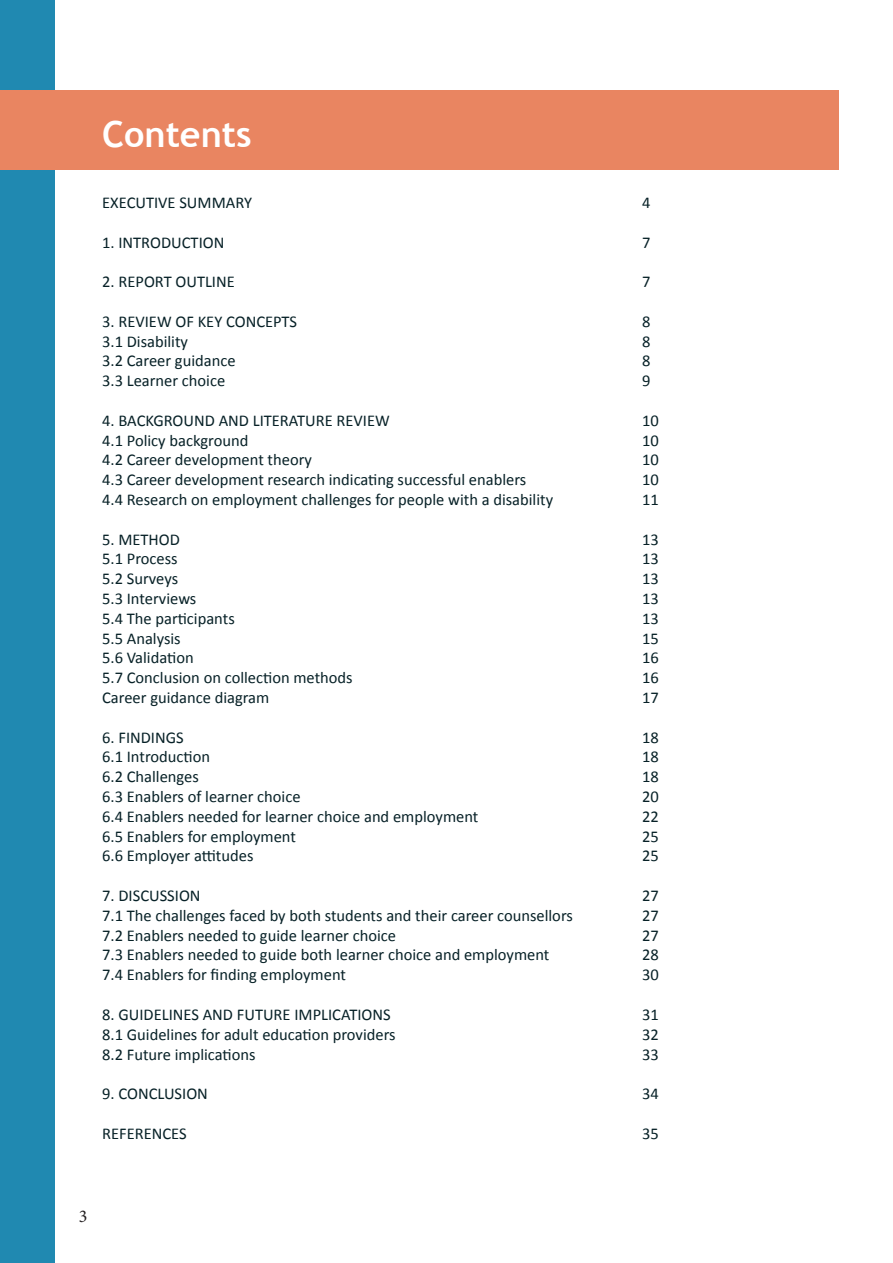
<style>
.page{position:relative;width:893px;height:1263px;background:#fff}
.page>*{position:absolute;margin:0;border:0;box-sizing:border-box;transform-origin:0 0}
.t1{font:700 36px "Trebuchet MS";color:#fff}
.t2{font:18px "Minion Pro";color:#231f20}
.t3{font:16.5px "Calibri";color:#072127}
</style>
<div class="page">
<div style="left:0;top:0;width:54px;height:1263px;background:#2089b1"></div>
<div style="left:0;top:90px;width:839px;height:80px;background:#e98561"></div>
<p class="t1" style="left:102px;top:111px;width:151px">Contents</p>
<p class="t3" style="left:102px;top:191px;width:151px">EXECUTIVE SUMMARY</p>
<p class="t3" style="left:642px;top:191px;width:10px">4</p>
<p class="t3" style="left:102px;top:231px;width:124px">1. INTRODUCTION</p>
<p class="t3" style="left:642px;top:231px;width:10px">7</p>
<p class="t3" style="left:102px;top:270px;width:134px">2. REPORT OUTLINE</p>
<p class="t3" style="left:642px;top:270px;width:10px">7</p>
<p class="t3" style="left:102px;top:310px;width:196px">3. REVIEW OF KEY CONCEPTS</p>
<p class="t3" style="left:642px;top:310px;width:10px">8</p>
<p class="t3" style="left:102px;top:330px;width:87px">3.1 Disability</p>
<p class="t3" style="left:642px;top:330px;width:10px">8</p>
<p class="t3" style="left:102px;top:349px;width:135px">3.2 Career guidance</p>
<p class="t3" style="left:642px;top:349px;width:10px">8</p>
<p class="t3" style="left:102px;top:369px;width:125px">3.3 Learner choice</p>
<p class="t3" style="left:642px;top:369px;width:10px">9</p>
<p class="t3" style="left:102px;top:409px;width:289px">4. BACKGROUND AND LITERATURE REVIEW</p>
<p class="t3" style="left:642px;top:409px;width:18px">10</p>
<p class="t3" style="left:102px;top:429px;width:148px">4.1 Policy background</p>
<p class="t3" style="left:642px;top:429px;width:18px">10</p>
<p class="t3" style="left:102px;top:448px;width:211px">4.2 Career development theory</p>
<p class="t3" style="left:642px;top:448px;width:18px">10</p>
<p class="t3" style="left:102px;top:468px;width:426px">4.3 Career development research indicating successful enablers</p>
<p class="t3" style="left:642px;top:468px;width:18px">10</p>
<p class="t3" style="left:102px;top:488px;width:452px">4.4 Research on employment challenges for people with a disability</p>
<p class="t3" style="left:642px;top:488px;width:18px">11</p>
<p class="t3" style="left:102px;top:528px;width:79px">5. METHOD</p>
<p class="t3" style="left:642px;top:528px;width:18px">13</p>
<p class="t3" style="left:102px;top:547px;width:77px">5.1 Process</p>
<p class="t3" style="left:642px;top:547px;width:18px">13</p>
<p class="t3" style="left:102px;top:567px;width:77px">5.2 Surveys</p>
<p class="t3" style="left:642px;top:567px;width:18px">13</p>
<p class="t3" style="left:102px;top:587px;width:96px">5.3 Interviews</p>
<p class="t3" style="left:642px;top:587px;width:18px">13</p>
<p class="t3" style="left:102px;top:607px;width:134px">5.4 The participants</p>
<p class="t3" style="left:642px;top:607px;width:18px">13</p>
<p class="t3" style="left:102px;top:627px;width:80px">5.5 Analysis</p>
<p class="t3" style="left:642px;top:627px;width:18px">15</p>
<p class="t3" style="left:102px;top:646px;width:93px">5.6 Validation</p>
<p class="t3" style="left:642px;top:646px;width:18px">16</p>
<p class="t3" style="left:102px;top:666px;width:252px">5.7 Conclusion on collection methods</p>
<p class="t3" style="left:642px;top:666px;width:18px">16</p>
<p class="t3" style="left:102px;top:686px;width:169px">Career guidance diagram</p>
<p class="t3" style="left:642px;top:686px;width:18px">17</p>
<p class="t3" style="left:102px;top:726px;width:83px">6. FINDINGS</p>
<p class="t3" style="left:642px;top:726px;width:18px">18</p>
<p class="t3" style="left:102px;top:745px;width:109px">6.1 Introduction</p>
<p class="t3" style="left:642px;top:745px;width:18px">18</p>
<p class="t3" style="left:102px;top:765px;width:98px">6.2 Challenges</p>
<p class="t3" style="left:642px;top:765px;width:18px">18</p>
<p class="t3" style="left:102px;top:785px;width:200px">6.3 Enablers of learner choice</p>
<p class="t3" style="left:642px;top:785px;width:18px">20</p>
<p class="t3" style="left:102px;top:805px;width:378px">6.4 Enablers needed for learner choice and employment</p>
<p class="t3" style="left:642px;top:805px;width:18px">22</p>
<p class="t3" style="left:102px;top:825px;width:195px">6.5 Enablers for employment</p>
<p class="t3" style="left:642px;top:825px;width:18px">25</p>
<p class="t3" style="left:102px;top:844px;width:153px">6.6 Employer attitudes</p>
<p class="t3" style="left:642px;top:844px;width:18px">25</p>
<p class="t3" style="left:102px;top:884px;width:100px">7. DISCUSSION</p>
<p class="t3" style="left:642px;top:884px;width:18px">27</p>
<p class="t3" style="left:102px;top:904px;width:472px">7.1 The challenges faced by both students and their career counsellors</p>
<p class="t3" style="left:642px;top:904px;width:18px">27</p>
<p class="t3" style="left:102px;top:924px;width:295px">7.2 Enablers needed to guide learner choice</p>
<p class="t3" style="left:642px;top:924px;width:18px">27</p>
<p class="t3" style="left:102px;top:943px;width:449px">7.3 Enablers needed to guide both learner choice and employment</p>
<p class="t3" style="left:642px;top:943px;width:18px">28</p>
<p class="t3" style="left:102px;top:963px;width:245px">7.4 Enablers for finding employment</p>
<p class="t3" style="left:642px;top:963px;width:18px">30</p>
<p class="t3" style="left:102px;top:1003px;width:290px">8. GUIDELINES AND FUTURE IMPLICATIONS</p>
<p class="t3" style="left:642px;top:1003px;width:18px">31</p>
<p class="t3" style="left:102px;top:1023px;width:295px">8.1 Guidelines for adult education providers</p>
<p class="t3" style="left:642px;top:1023px;width:18px">32</p>
<p class="t3" style="left:102px;top:1042px;width:155px">8.2 Future implications</p>
<p class="t3" style="left:642px;top:1042px;width:18px">33</p>
<p class="t3" style="left:102px;top:1082px;width:107px">9. CONCLUSION</p>
<p class="t3" style="left:642px;top:1082px;width:18px">34</p>
<p class="t3" style="left:102px;top:1122px;width:86px">REFERENCES</p>
<p class="t3" style="left:642px;top:1122px;width:18px">35</p>
<p class="t2" style="left:79px;top:1204px;width:10px">3</p>
</div>
